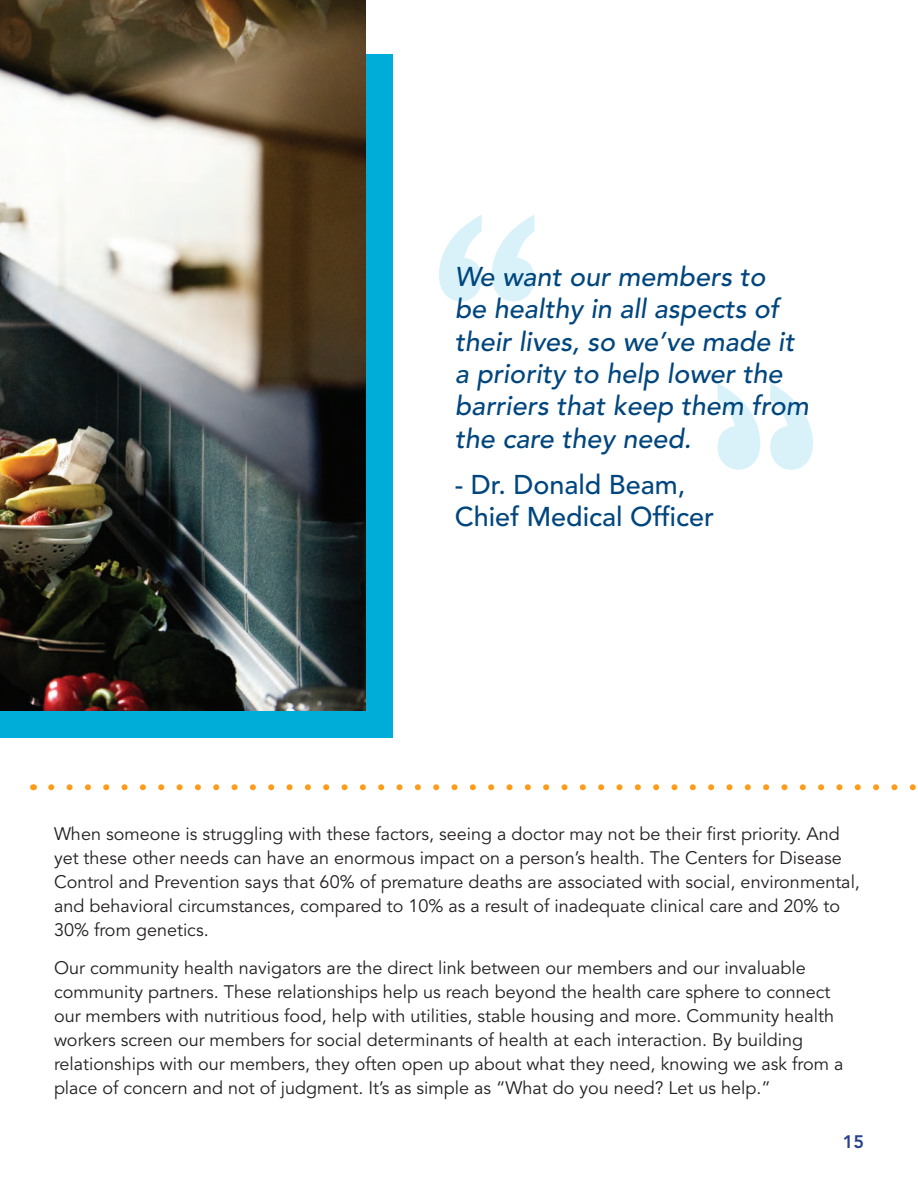
<style>
.page{position:relative;width:918px;height:1188px;background:#fff}
.page>*{position:absolute;margin:0;border:0;box-sizing:border-box;transform-origin:0 0}
.t1{font:700 extra-condensed 375px "Gill Sans";color:#00acd8}
.t2{font:italic 500 27px/32.4px "Avenir LT Std";color:#00467e}
.t3{font:500 27px/32.4px "Avenir LT Std";color:#00467e}
.t4{font:18px/24px "Avenir LT Std";color:#231f20}
.t5{font:800 18px "Avenir LT Std";color:#253f8e}
</style>
<div class="page">
<svg style="left:51px;top:784px;width:865px;height:6px"></svg>
<div style="left:0;top:54px;width:393px;height:684px;background:#00acd8"></div>
<img style="left:0;top:0;width:366px;height:711px">
<h1 class="t1" style="left:433px;top:147px;width:107px">“</h1>
<p class="t2" style="left:455px;top:261px;width:356px">We want our members to<br>be healthy in all aspects of their lives, so we’ve made it a priority to help lower the barriers that keep them from the care they need.</p>
<p class="t3" style="left:455px;top:469px;width:261px">- Dr. Donald Beam,<br>Chief Medical Officer</p>
<p class="t4" style="left:54px;top:823px;width:807px">When someone is struggling with these factors, seeing a doctor may not be their first priority. And yet these other needs can have an enormous impact on a person’s health. The Centers for Disease Control and Prevention says that 60% of premature deaths are associated with social, environmental, and behavioral circumstances, compared to 10% as a result of inadequate clinical care and 20% to 30% from genetics.</p>
<p class="t4" style="left:54px;top:956px;width:791px">Our community health navigators are the direct link between our members and our invaluable community partners. These relationships help us reach beyond the health care sphere to connect our members with nutritious food, help with utilities, stable housing and more. Community health workers screen our members for social determinants of health at each interaction. By building relationships with our members, they often open up about what they need, knowing we ask from a place of concern and not of judgment. It’s as simple as “What do you need? Let us help.”</p>
<p class="t5" style="left:843px;top:1131px;width:23px">15</p>
</div>
